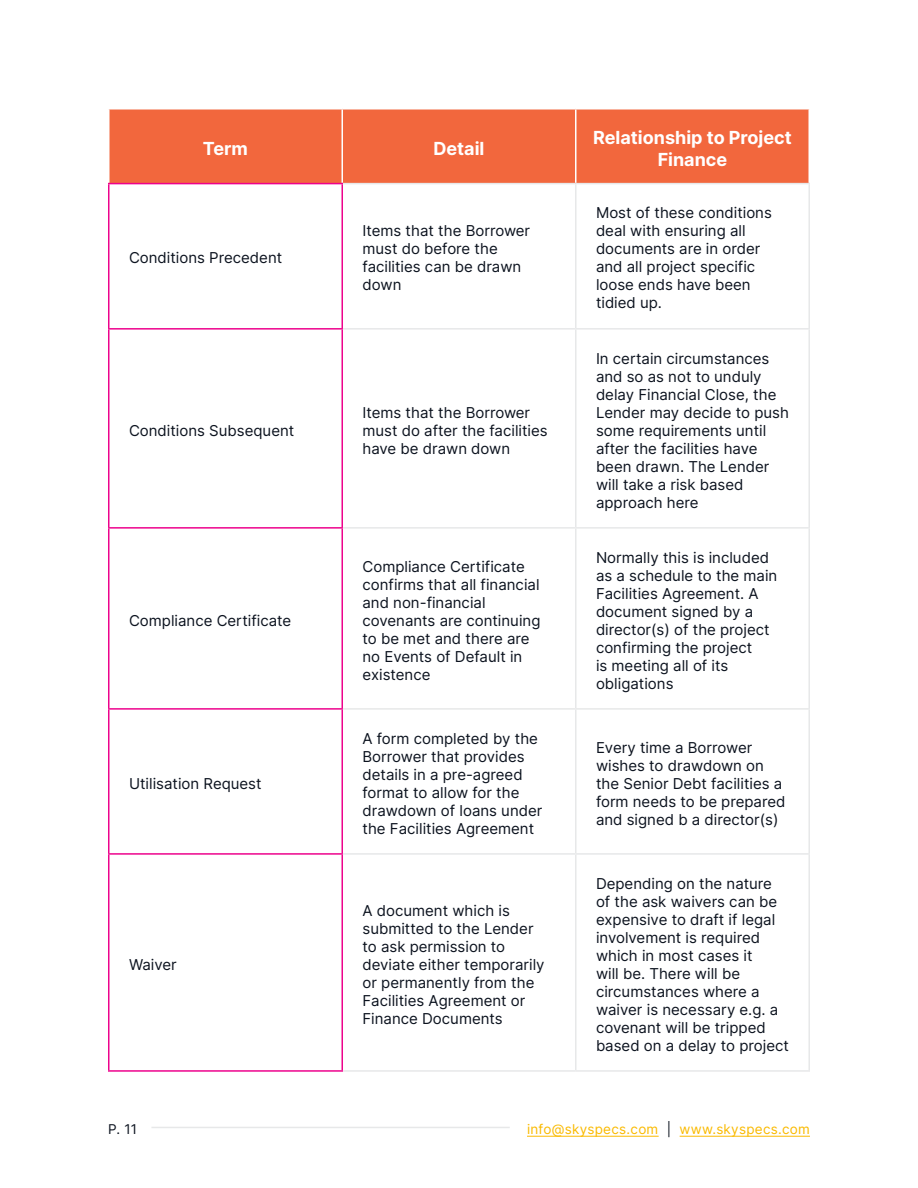
<style>
.page{position:relative;width:918px;height:1188px;background:#fff}
.page>*{position:absolute;margin:0;border:0;box-sizing:border-box;transform-origin:0 0}
.t1{font:700 18px/21.6px "Inter";color:#fff;text-align:center}
.Table_Body_Text{font:15px/18px "Inter";color:#0c131f}
.t2{font:13.5px "Inter";letter-spacing:.02em;color:#faba00}
.t3{font:13.5px "Inter";color:#0c131f}
.s1{color:#0c131f}
</style>
<div class="page">
<hr style="left:527px;top:1136px;width:132px;height:1px;background:#faba00">
<hr style="left:680px;top:1136px;width:130px;height:1px;background:#faba00">
<hr style="left:151px;top:1127px;width:359px;height:1px;background:#e7e8e9">
<div style="left:110px;top:110px;width:698px;height:73px;background:#f2673d"></div>
<hr style="left:342px;top:110px;width:1px;height:73px;background:#fff">
<hr style="left:575px;top:110px;width:1px;height:73px;background:#fff">
<hr style="left:343px;top:183px;width:233px;height:1px;background:#e7e8e9">
<hr style="left:576px;top:183px;width:234px;height:1px;background:#e7e8e9">
<hr style="left:575px;top:184px;width:1px;height:144px;background:#e7e8e9">
<hr style="left:808px;top:184px;width:2px;height:144px;background:#e7e8e9">
<hr style="left:343px;top:328px;width:233px;height:2px;background:#e7e8e9">
<hr style="left:576px;top:328px;width:234px;height:2px;background:#e7e8e9">
<hr style="left:575px;top:330px;width:1px;height:197px;background:#e7e8e9">
<hr style="left:808px;top:330px;width:2px;height:197px;background:#e7e8e9">
<hr style="left:343px;top:527px;width:233px;height:2px;background:#e7e8e9">
<hr style="left:576px;top:527px;width:234px;height:2px;background:#e7e8e9">
<hr style="left:575px;top:529px;width:1px;height:179px;background:#e7e8e9">
<hr style="left:808px;top:529px;width:2px;height:179px;background:#e7e8e9">
<hr style="left:343px;top:708px;width:233px;height:2px;background:#e7e8e9">
<hr style="left:576px;top:708px;width:234px;height:2px;background:#e7e8e9">
<hr style="left:575px;top:710px;width:1px;height:143px;background:#e7e8e9">
<hr style="left:808px;top:710px;width:2px;height:143px;background:#e7e8e9">
<hr style="left:343px;top:853px;width:233px;height:2px;background:#e7e8e9">
<hr style="left:576px;top:853px;width:234px;height:2px;background:#e7e8e9">
<hr style="left:575px;top:855px;width:1px;height:215px;background:#e7e8e9">
<hr style="left:808px;top:855px;width:2px;height:215px;background:#e7e8e9">
<hr style="left:343px;top:1070px;width:233px;height:2px;background:#e7e8e9">
<hr style="left:576px;top:1070px;width:234px;height:2px;background:#e7e8e9">
<hr style="left:108px;top:183px;width:235px;height:1px;background:#ed028c">
<hr style="left:108px;top:184px;width:2px;height:144px;background:#ed028c">
<hr style="left:342px;top:184px;width:1px;height:144px;background:#ed028c">
<hr style="left:108px;top:328px;width:235px;height:2px;background:#ed028c">
<hr style="left:108px;top:330px;width:2px;height:197px;background:#ed028c">
<hr style="left:342px;top:330px;width:1px;height:197px;background:#ed028c">
<hr style="left:108px;top:527px;width:235px;height:2px;background:#ed028c">
<hr style="left:108px;top:529px;width:2px;height:179px;background:#ed028c">
<hr style="left:342px;top:529px;width:1px;height:179px;background:#ed028c">
<hr style="left:108px;top:708px;width:235px;height:2px;background:#ed028c">
<hr style="left:108px;top:710px;width:2px;height:143px;background:#ed028c">
<hr style="left:342px;top:710px;width:1px;height:143px;background:#ed028c">
<hr style="left:108px;top:853px;width:235px;height:2px;background:#ed028c">
<hr style="left:108px;top:855px;width:2px;height:215px;background:#ed028c">
<hr style="left:342px;top:855px;width:1px;height:215px;background:#ed028c">
<hr style="left:108px;top:1070px;width:235px;height:2px;background:#ed028c">
<p class="t1" style="left:203px;top:137px;width:47px">Term</p>
<p class="t1" style="left:433px;top:137px;width:53px">Detail</p>
<p class="t1" style="left:593px;top:126px;width:200px">Relationship to Project<br>Finance</p>
<p class="Table_Body_Text" style="left:129px;top:249px;width:155px">Conditions Precedent</p>
<p class="Table_Body_Text" style="left:129px;top:421px;width:167px">Conditions Subsequent</p>
<p class="Table_Body_Text" style="left:129px;top:611px;width:164px">Compliance Certificate</p>
<p class="Table_Body_Text" style="left:129px;top:774px;width:134px">Utilisation Request</p>
<p class="Table_Body_Text" style="left:129px;top:955px;width:49px">Waiver</p>
<p class="Table_Body_Text" style="left:363px;top:222px;width:169px">Items that the Borrower must do before the facilities can be drawn down</p>
<p class="Table_Body_Text" style="left:363px;top:403px;width:187px">Items that the Borrower must do after the facilities have be drawn down</p>
<p class="Table_Body_Text" style="left:596px;top:204px;width:177px">Most of these conditions deal with ensuring all documents are in order and all project specific loose ends have been tidied up.</p>
<p class="Table_Body_Text" style="left:596px;top:349px;width:194px">In certain circumstances and so as not to unduly delay Financial Close, the<br>Lender may decide to push some requirements until after the facilities have been drawn. The Lender will take a risk based approach here</p>
<p class="Table_Body_Text" style="left:363px;top:557px;width:179px">Compliance Certificate confirms that all financial and non-financial covenants are continuing to be met and there are no Events of Default in existence</p>
<p class="Table_Body_Text" style="left:596px;top:548px;width:183px">Normally this is included as a schedule to the main<br>Facilities Agreement. A document signed by a director(s) of the project confirming the project<br>is meeting all of its obligations</p>
<p class="Table_Body_Text" style="left:363px;top:729px;width:181px">A form completed by the<br>Borrower that provides details in a pre-agreed format to allow for the drawdown of loans under the Facilities Agreement</p>
<p class="Table_Body_Text" style="left:596px;top:738px;width:191px">Every time a Borrower wishes to drawdown on the Senior Debt facilities a form needs to be prepared and signed b a director(s)</p>
<p class="Table_Body_Text" style="left:363px;top:901px;width:184px">A document which is submitted to the Lender to ask permission to deviate either temporarily or permanently from the<br>Facilities Agreement or<br>Finance Documents</p>
<p class="Table_Body_Text" style="left:596px;top:874px;width:194px">Depending on the nature of the ask waivers can be expensive to draft if legal involvement is required which in most cases it<br>will be. There will be circumstances where a waiver is necessary e.g. a covenant will be tripped based on a delay to project</p>
<p class="t3" style="left:108px;top:1119px;width:31px">P. 11</p>
<p class="t2" style="left:527px;top:1119px;width:284px">info@skyspecs.com <span class="s1">|</span> www.skyspecs.com</p>
</div>
